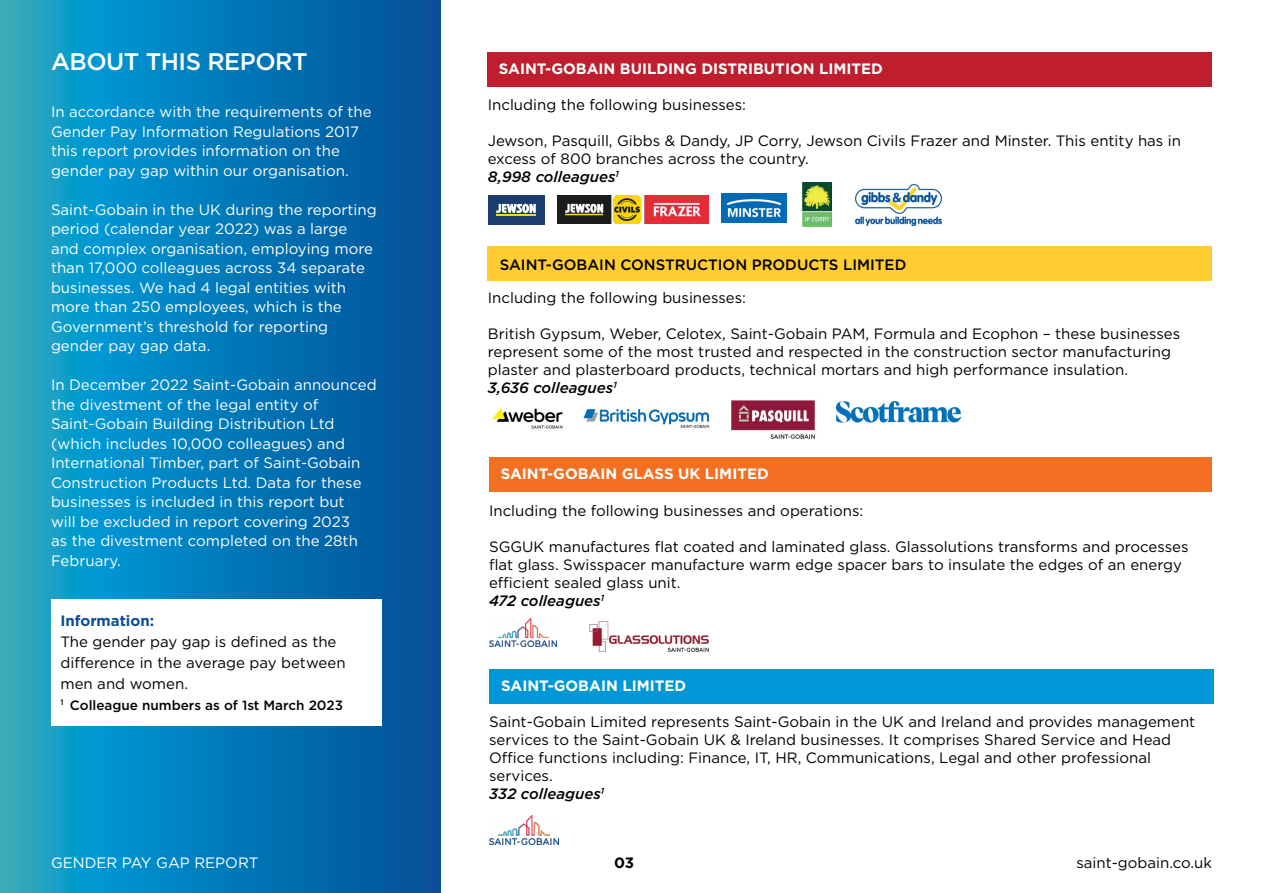
<style>
.page{position:relative;width:1263px;height:893px;background:#fff}
.page>*{position:absolute;margin:0;border:0;box-sizing:border-box;transform-origin:0 0}
.t1{font:500 24px "Gotham";letter-spacing:-.02em;color:#fff}
.t2{font:15px/18px "Gotham";color:#000}
.t3{font:15px/19.5px "Gotham";color:#fff}
.t4{font:700 15px "Gotham";color:#fff}
.t5{font:500 15px "Gotham";color:#000}
.t6{font:700 15px "Gotham";color:#0e4e96}
.t7{font:700 15px "Gotham";color:#000}
.t8{font:500 13.5px "Gotham";color:#000}
.s1{font-weight:500;font-style:italic}
</style>
<div class="page">
<svg style="left:0;top:0;width:440px;height:893px;background:#087cb6"></svg>
<div style="left:51px;top:599px;width:331px;height:127px;background:#fff"></div>
<div style="left:488px;top:195px;width:56px;height:29px;background:#1b3d6e"></div>
<svg style="left:496px;top:204px;width:40px;height:9px"></svg>
<hr style="left:496px;top:214px;width:40px;height:2px;background:#ffd420">
<div style="left:488px;top:52px;width:724px;height:34px;background:#be1e2d"></div>
<img style="left:490px;top:618px;width:66px;height:28px">
<div style="left:490px;top:458px;width:722px;height:34px;background:#f36f21"></div>
<div style="left:488px;top:247px;width:724px;height:34px;background:#ffcc31"></div>
<div style="left:489px;top:670px;width:724px;height:34px;background:#0097d6"></div>
<img style="left:489px;top:815px;width:69px;height:29px">
<img style="left:583px;top:407px;width:127px;height:21px">
<img style="left:589px;top:621px;width:120px;height:31px">
<img style="left:492px;top:408px;width:71px;height:21px">
<img style="left:802px;top:183px;width:29px;height:44px">
<img style="left:721px;top:194px;width:65px;height:29px">
<img style="left:557px;top:195px;width:151px;height:28px">
<img style="left:854px;top:183px;width:89px;height:42px">
<img style="left:731px;top:400px;width:84px;height:39px">
<img style="left:836px;top:401px;width:124px;height:21px">
<h1 class="t1" style="left:51px;top:46px;width:258px">ABOUT THIS REPORT</h1>
<p class="t3" style="left:51px;top:102px;width:322px">In accordance with the requirements of the Gender Pay Information Regulations 2017 this report provides information on the gender pay gap within our organisation.</p>
<p class="t3" style="left:51px;top:199px;width:327px">Saint-Gobain in the UK during the reporting period (calendar year 2022) was a large and complex organisation, employing more than 17,000 colleagues across 34 separate businesses. We had 4 legal entities with more than 250 employees, which is the Government’s threshold for reporting gender pay gap data.</p>
<p class="t3" style="left:51px;top:375px;width:327px">In December 2022 Saint-Gobain announced the divestment of the legal entity of Saint-Gobain Building Distribution Ltd (which includes 10,000 colleagues) and International Timber, part of Saint-Gobain Construction Products Ltd. Data for these businesses is included in this report but<br>will be excluded in report covering 2023<br>as the divestment completed on the 28th February.</p>
<p class="t6" style="left:60px;top:610px;width:95px">Information:</p>
<p class="t2" style="left:60px;top:630px;width:287px;line-height:21px">The gender pay gap is defined as the difference in the average pay between men and women.</p>
<p class="t8" style="left:60px;top:696px;width:284px"><sup>1</sup> Colleague numbers as of 1st March 2023</p>
<p class="t4" style="left:499px;top:59px;width:386px">SAINT-GOBAIN BUILDING DISTRIBUTION LIMITED</p>
<p class="t2" style="left:488px;top:96px;width:260px">Including the following businesses:</p>
<p class="t2" style="left:488px;top:132px;width:695px">Jewson, Pasquill, Gibbs &amp; Dandy, JP Corry, Jewson Civils Frazer and Minster. This entity has in excess of 800 branches across the country.<br><span class="s1">8,998 colleagues</span><sup>1</sup></p>
<p class="t5" style="left:500px;top:255px;width:408px">SAINT-GOBAIN CONSTRUCTION PRODUCTS LIMITED</p>
<p class="t2" style="left:488px;top:288px;width:260px">Including the following businesses:</p>
<p class="t2" style="left:488px;top:324px;width:694px">British Gypsum, Weber, Celotex, Saint-Gobain PAM, Formula and Ecophon – these businesses represent some of the most trusted and respected in the construction sector manufacturing plaster and plasterboard products, technical mortars and high performance insulation.<br><span class="s1">3,636 colleagues</span><sup>1</sup></p>
<p class="t4" style="left:501px;top:464px;width:270px">SAINT-GOBAIN GLASS UK LIMITED</p>
<p class="t2" style="left:489px;top:501px;width:376px">Including the following businesses and operations:</p>
<p class="t2" style="left:489px;top:537px;width:701px">SGGUK manufactures flat coated and laminated glass. Glassolutions transforms and processes flat glass. Swisspacer manufacture warm edge spacer bars to insulate the edges of an energy efficient sealed glass unit.<br><span class="s1">472 colleagues</span><sup>1</sup></p>
<p class="t4" style="left:501px;top:675px;width:187px">SAINT-GOBAIN LIMITED</p>
<p class="t2" style="left:489px;top:713px;width:708px">Saint-Gobain Limited represents Saint-Gobain in the UK and Ireland and provides management services to the Saint-Gobain UK &amp; Ireland businesses. It comprises Shared Service and Head Office functions including: Finance, IT, HR, Communications, Legal and other professional services.<br><span class="s1">332 colleagues</span><sup>1</sup></p>
<p class="t3" style="left:51px;top:852px;width:209px">GENDER PAY GAP REPORT</p>
<p class="t7" style="left:614px;top:852px;width:22px">03</p>
<p class="t2" style="left:1076px;top:853px;width:137px">saint-gobain.co.uk</p>
</div>
